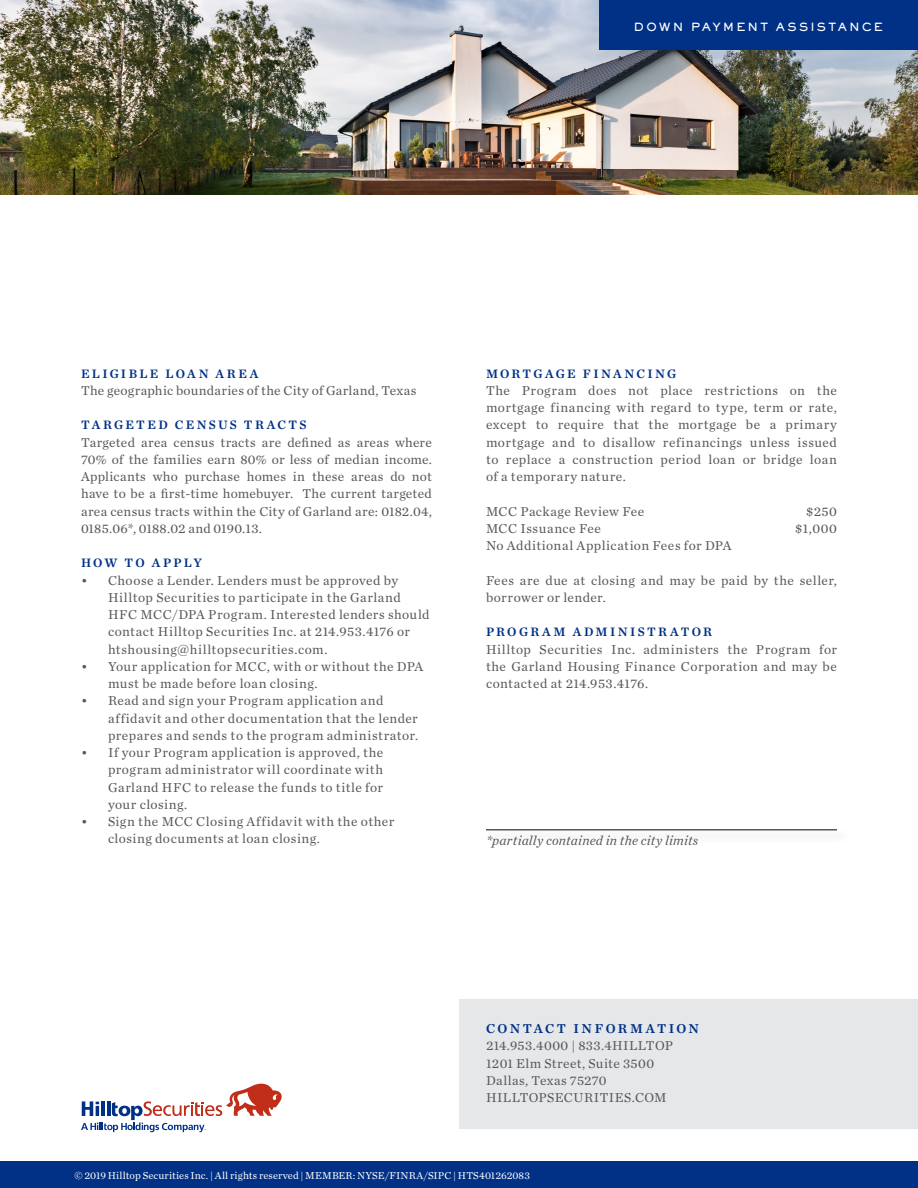
<style>
.page{position:relative;width:918px;height:1188px;background:#fff}
.page>*{position:absolute;margin:0;border:0;box-sizing:border-box;transform-origin:0 0}
.Copy{font:13.5px/17.2px "Chronicle Text G1";letter-spacing:.035em;color:#57585a}
.Copy-2{font:13.5px "Chronicle Text G1";letter-spacing:.015em;color:#57585a}
.Copy-3{font:italic 13.5px "Chronicle Text G1";letter-spacing:.01em;color:#57585a}
.Copy-4{font:13.5px "Chronicle Text G1 Semi";letter-spacing:.175em;color:#003186}
.Copy-5{font:12.75px "Chronicle Text G1 Semi";letter-spacing:.185em;color:#003186}
.t1{font:11.1px "AT Sackers Heavy Gothic";letter-spacing:.185em;color:#fff}
.Copy-6{font:10.5px "Chronicle Text G1";letter-spacing:.01em;color:#fff}
</style>
<div class="page">
<div style="left:0;top:1161px;width:918px;height:27px;background:#003186"></div>
<svg style="left:81px;top:1084px;width:201px;height:48px"></svg>
<img style="left:0;top:0;width:918px;height:195px">
<div style="left:600px;top:0;width:318px;height:50px;background:#003186"></div>
<div style="left:459px;top:999px;width:459px;height:129px;background:#e6e7e9"></div>
<div style="left:486px;top:828px;width:364px;height:17px;background:#fafafa"></div>
<hr style="left:486px;top:829px;width:351px;height:2px;background:#57585a">
<p class="t1" style="left:634px;top:19px;width:251px">DOWN PAYMENT ASSISTANCE</p>
<p class="Copy-5" style="left:81px;top:363px;width:179px">ELIGIBLE LOAN AREA</p>
<p class="Copy-2" style="left:81px;top:380px;width:337px">The geographic boundaries of the City of Garland, Texas</p>
<p class="Copy-5" style="left:81px;top:415px;width:227px">TARGETED CENSUS TRACTS</p>
<p class="Copy" style="left:81px;top:433px;width:353px;text-align:justify">Targeted area census tracts are defined as areas where 70% of the families earn 80% or less of median income.<br>Applicants who purchase homes in these areas do not have to be a first-time homebuyer. The current targeted area census tracts within the City of Garland are: 0182.04, 0185.06*, 0188.02 and 0190.13.</p>
<p class="Copy-5" style="left:81px;top:553px;width:123px">HOW TO APPLY</p>
<p class="Copy" style="left:108px;top:571px;width:323px;text-indent:-27px">• Choose a Lender. Lenders must be approved by Hilltop Securities to participate in the Garland HFC MCC/DPA Program. Interested lenders should contact Hilltop Securities Inc. at 214.953.4176 or htshousing@hilltopsecurities.com.</p>
<p class="Copy" style="left:108px;top:657px;width:317px;text-indent:-27px">• Your application for MCC, with or without the DPA must be made before loan closing.</p>
<p class="Copy" style="left:108px;top:692px;width:312px;text-indent:-27px">• Read and sign your Program application and affidavit and other documentation that the lender prepares and sends to the program administrator.</p>
<p class="Copy" style="left:108px;top:743px;width:277px;text-align:justify;text-indent:-27px">• If your Program application is approved, the program administrator will coordinate with Garland HFC to release the funds to title for your closing.</p>
<p class="Copy" style="left:108px;top:812px;width:288px;text-indent:-27px">• Sign the MCC Closing Affidavit with the other closing documents at loan closing.</p>
<p class="Copy-5" style="left:486px;top:363px;width:192px">MORTGAGE FINANCING</p>
<p class="Copy" style="left:486px;top:381px;width:353px;text-align:justify">The Program does not place restrictions on the mortgage financing with regard to type, term or rate, except to require that the mortgage be a primary mortgage and to disallow refinancings unless issued to replace a construction period loan or bridge loan of a temporary nature.</p>
<p class="Copy" style="left:486px;top:502px;width:160px">MCC Package Review Fee</p>
<p class="Copy" style="left:806px;top:502px;width:32px">$250</p>
<p class="Copy" style="left:486px;top:519px;width:117px">MCC Issuance Fee</p>
<p class="Copy" style="left:795px;top:519px;width:43px">$1,000</p>
<p class="Copy" style="left:486px;top:536px;width:247px">No Additional Application Fees for DPA</p>
<p class="Copy" style="left:486px;top:571px;width:353px">Fees are due at closing and may be paid by the seller, borrower or lender.</p>
<p class="Copy-5" style="left:486px;top:622px;width:227px">PROGRAM ADMINISTRATOR</p>
<p class="Copy" style="left:486px;top:640px;width:353px;text-align:justify">Hilltop Securities Inc. administers the Program for the Garland Housing Finance Corporation and may be contacted at 214.953.4176.</p>
<p class="Copy-3" style="left:486px;top:830px;width:214px">*partially contained in the city limits</p>
<p class="Copy-4" style="left:486px;top:1018px;width:214px">CONTACT INFORMATION</p>
<p class="Copy" style="left:486px;top:1037px;width:188px">214.953.4000 | 833.4HILLTOP</p>
<p class="Copy" style="left:486px;top:1054px;width:170px">1201 Elm Street, Suite 3500</p>
<p class="Copy" style="left:486px;top:1071px;width:122px">Dallas, Texas 75270</p>
<p class="Copy" style="left:486px;top:1088px;width:182px">HILLTOPSECURITIES.COM</p>
<p class="Copy-6" style="left:75px;top:1167px;width:457px">© 2019 Hilltop Securities Inc. | All rights reserved | MEMBER: NYSE/FINRA/SIPC | HTS401262083</p>
</div>
